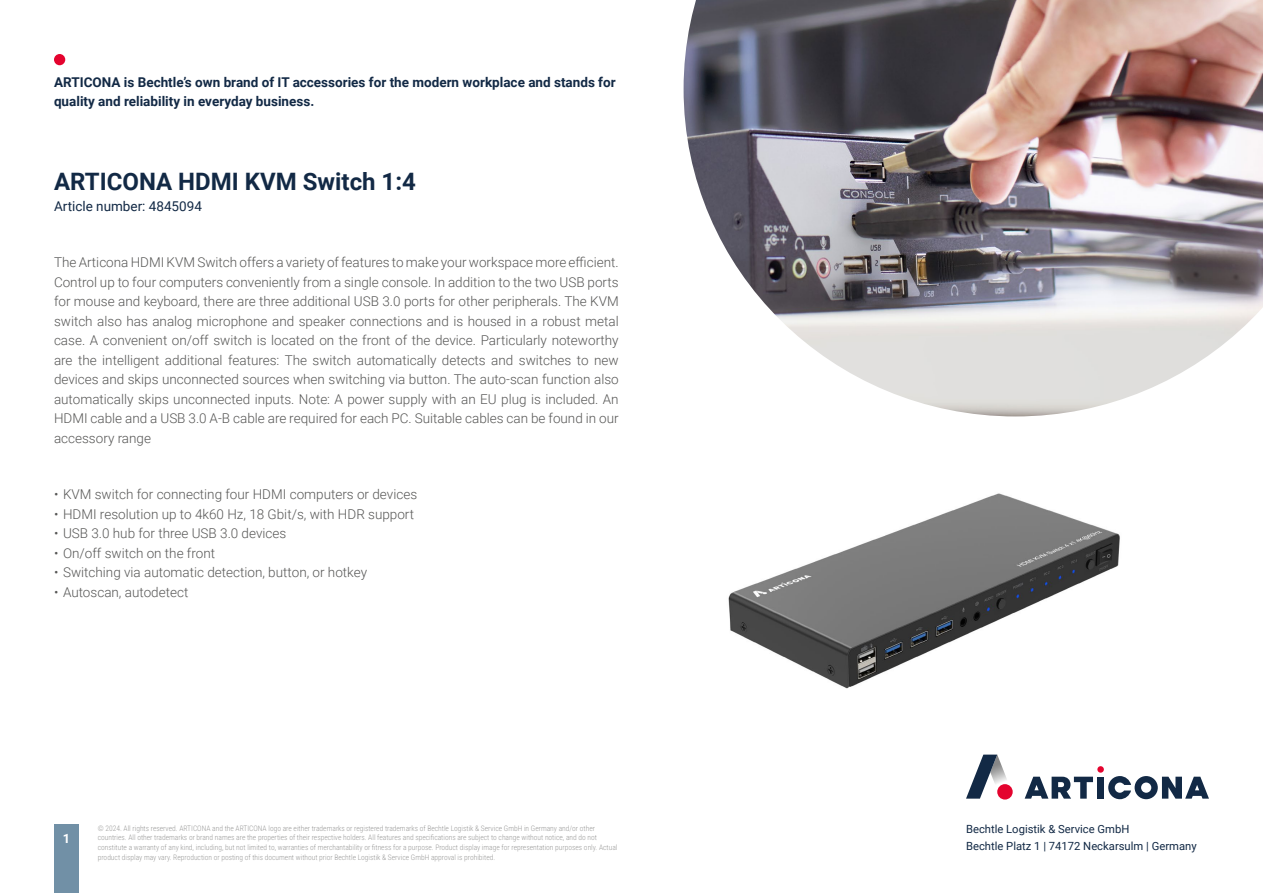
<style>
.page{position:relative;width:1263px;height:893px;background:#fff}
.page>*{position:absolute;margin:0;border:0;box-sizing:border-box;transform-origin:0 0}
.t1{font:700 24px "Roboto";color:#122945}
.t2{font:300 13.5px/19.5px "Roboto";color:#575756;text-align:justify}
.t3{font:700 13.5px/19.5px "Roboto";color:#122945}
.t4{font:13.5px "Roboto";color:#122945}
.t5{font:700 12.75px "Roboto";color:#fff}
.t6{font:11.25px/16.5px "Roboto";color:#122945}
.t7{font:300 7.5px/9.8px "Roboto Condensed";color:#9d9d9c}
</style>
<div class="page">
<div style="left:54px;top:54px;width:11px;height:11px;background:#e4032e;border-radius:50%"></div>
<div style="left:1097px;top:766px;width:7px;height:7px;background:#e4032e;border-radius:50%"></div>
<svg style="left:1025px;top:777px;width:68px;height:22px"></svg>
<div style="left:1097px;top:777px;width:7px;height:22px;background:#122945"></div>
<svg style="left:1108px;top:776px;width:101px;height:23px"></svg>
<svg style="left:966px;top:755px;width:47px;height:44px"></svg>
<div style="left:997px;top:784px;width:16px;height:15px;background:#e4032e;border-radius:50%"></div>
<div style="left:54px;top:825px;width:25px;height:68px;background:#7190a6"></div>
<img style="left:684px;top:0;width:579px;height:416px">
<img style="left:728px;top:493px;width:392px;height:196px">
<p class="t3" style="left:54px;top:72px;width:563px">ARTICONA is Bechtle’s own brand of IT accessories for the modern workplace and stands for quality and reliability in everyday business.</p>
<h1 class="t1" style="left:54px;top:165px;width:363px">ARTICONA HDMI KVM Switch 1:4</h1>
<p class="t4" style="left:54px;top:197px;width:149px">Article number: 4845094</p>
<p class="t2" style="left:54px;top:252px;width:566px">The Articona HDMI KVM Switch offers a variety of features to make your workspace more efficient.<br>Control up to four computers conveniently from a single console. In addition to the two USB ports for mouse and keyboard, there are three additional USB 3.0 ports for other peripherals. The KVM switch also has analog microphone and speaker connections and is housed in a robust metal case. A convenient on/off switch is located on the front of the device. Particularly noteworthy are the intelligent additional features: The switch automatically detects and switches to new devices and skips unconnected sources when switching via button. The auto-scan function also automatically skips unconnected inputs. Note: A power supply with an EU plug is included. An HDMI cable and a USB 3.0 A-B cable are required for each PC. Suitable cables can be found in our accessory range</p>
<p class="t2" style="left:54px;top:484px;width:365px">• KVM switch for connecting four HDMI computers or devices</p>
<p class="t2" style="left:54px;top:503px;width:362px">• HDMI resolution up to 4k60 Hz, 18 Gbit/s, with HDR support</p>
<p class="t2" style="left:54px;top:523px;width:234px">• USB 3.0 hub for three USB 3.0 devices</p>
<p class="t2" style="left:54px;top:542px;width:163px">• On/off switch on the front</p>
<p class="t2" style="left:54px;top:562px;width:315px">• Switching via automatic detection, button, or hotkey</p>
<p class="t2" style="left:54px;top:581px;width:136px">• Autoscan, autodetect</p>
<p class="t5" style="left:63px;top:829px;width:9px">1</p>
<p class="t7" style="left:98px;top:823px;width:521px">© 2024. All rights reserved. ARTICONA and the ARTICONA logo are either trademarks or registered trademarks of Bechtle Logistik &amp; Service GmbH in Germany and/or other countries. All other trademarks or brand names are the properties of their respective holders. All features and specifications are subject to change without notice, and do not constitute a warranty of any kind, including, but not limited to, warranties of merchantability or fitness for a purpose. Product display image for representation purposes only. Actual product display may vary. Reproduction or posting of this document without prior Bechtle Logistik &amp; Service GmbH approval is prohibited.</p>
<p class="t6" style="left:966px;top:821px;width:232px">Bechtle Logistik &amp; Service GmbH<br>Bechtle Platz 1 | 74172 Neckarsulm | Germany</p>
</div>
